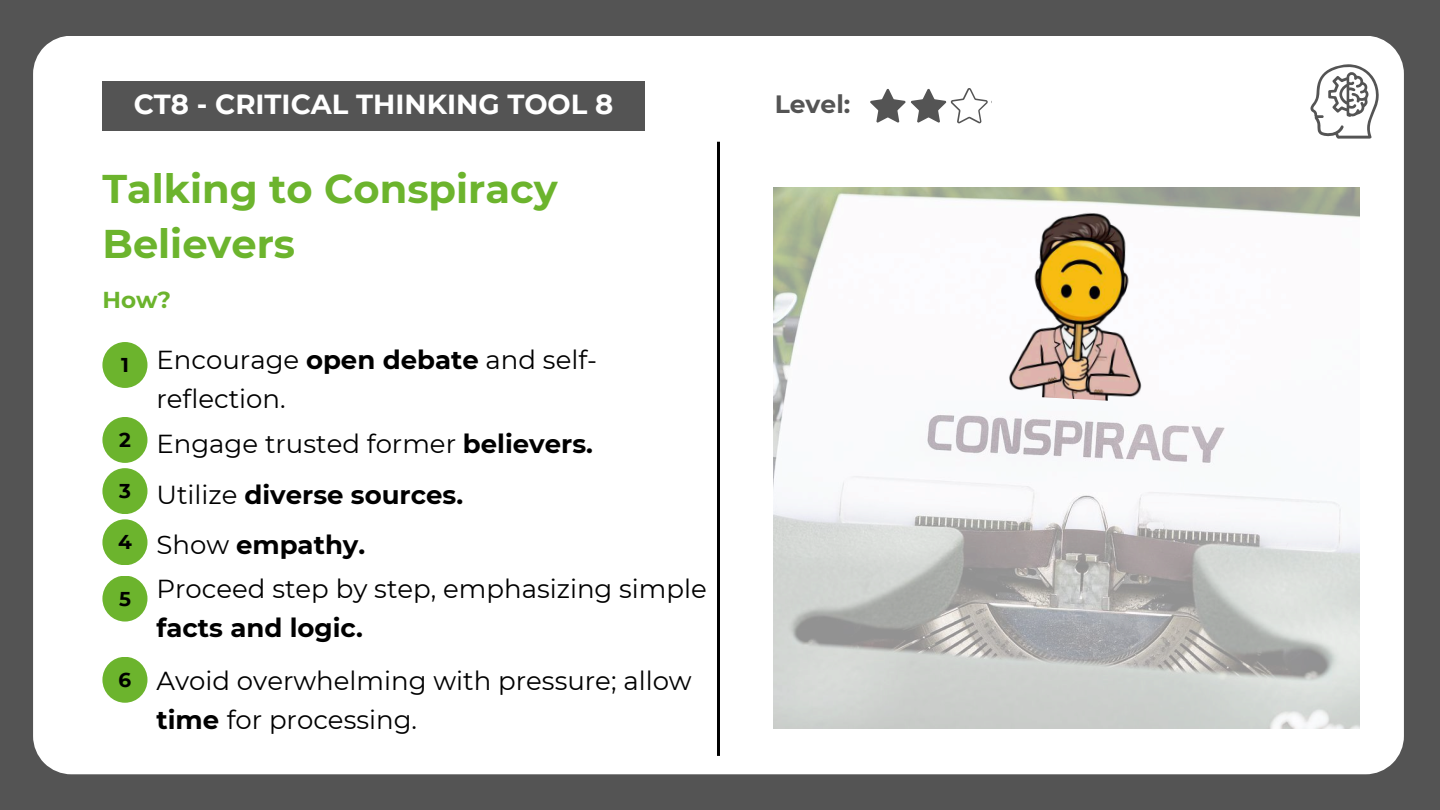
<style>
.page{position:relative;width:1440px;height:810px;background:#545454}
.page>*{position:absolute;margin:0;border:0;box-sizing:border-box;transform-origin:0 0}
.t1{font:700 40px/55.5px "Montserrat";color:#6cb42d}
.t2{font:700 27.5px "Montserrat";color:#fff}
.t3{font:26px/39.8px "Montserrat";color:#000}
.t4{font:700 26px/50.3px "Montserrat";color:#000}
.t5{font:700 25px "Montserrat";color:#545454}
.t6{font:700 23px "Montserrat";color:#6cb42d}
.t7{font:700 20px "Montserrat";color:#000}
.s1{font-weight:700}
.s2{font-weight:400}
</style>
<div class="page">
<div style="left:33px;top:36px;width:1371px;height:738px;background:#fff"></div>
<svg style="left:1310px;top:64px;width:69px;height:75px"></svg>
<hr style="left:717px;top:142px;width:3px;height:614px;background:#000">
<div style="left:102px;top:81px;width:543px;height:50px;background:#545454"></div>
<svg style="left:870px;top:88px;width:121px;height:35px"></svg>
<div style="left:102px;top:342px;width:45px;height:46px;background:#6cb42d;border-radius:50%"></div>
<div style="left:102px;top:417px;width:45px;height:46px;background:#6cb42d;border-radius:50%"></div>
<div style="left:102px;top:468px;width:45px;height:46px;background:#6cb42d;border-radius:50%"></div>
<div style="left:102px;top:519px;width:45px;height:46px;background:#6cb42d;border-radius:50%"></div>
<div style="left:102px;top:576px;width:45px;height:46px;background:#6cb42d;border-radius:50%"></div>
<div style="left:102px;top:657px;width:45px;height:46px;background:#6cb42d;border-radius:50%"></div>
<img style="left:773px;top:187px;width:586px;height:542px">
<img style="left:961px;top:166px;width:239px;height:239px">
<p class="t2" style="left:134px;top:88px;width:481px">CT8 - CRITICAL THINKING TOOL 8</p>
<h1 class="t1" style="left:102px;top:161px;width:457px">Talking to Conspiracy<br>Believers</h1>
<p class="t6" style="left:102px;top:286px;width:70px">How?</p>
<p class="t7" style="left:121px;top:353px;width:9px">1</p>
<p class="t7" style="left:119px;top:428px;width:13px">2</p>
<p class="t7" style="left:119px;top:479px;width:13px">3</p>
<p class="t7" style="left:118px;top:530px;width:15px">4</p>
<p class="t7" style="left:119px;top:586px;width:13px">5</p>
<p class="t7" style="left:119px;top:667px;width:14px">6</p>
<p class="t3" style="left:157px;top:339px;width:442px">Encourage <span class="s1">open debate</span> and self&shy;reflection.</p>
<p class="t4" style="left:157px;top:419px;width:438px"><span class="s2">Engage trusted former</span> believers.<br><span class="s2">Utilize</span> diverse sources.<br><span class="s2">Show</span> empathy.</p>
<p class="t3" style="left:157px;top:569px;width:552px">Proceed step by step, emphasizing simple</p>
<p class="t4" style="left:157px;top:603px;width:208px">facts and logic.</p>
<p class="t3" style="left:157px;top:661px;width:537px;line-height:39px">Avoid overwhelming with pressure; allow <span class="s1">time</span> for processing.</p>
<p class="t5" style="left:775px;top:89px;width:77px">Level:</p>
</div>
